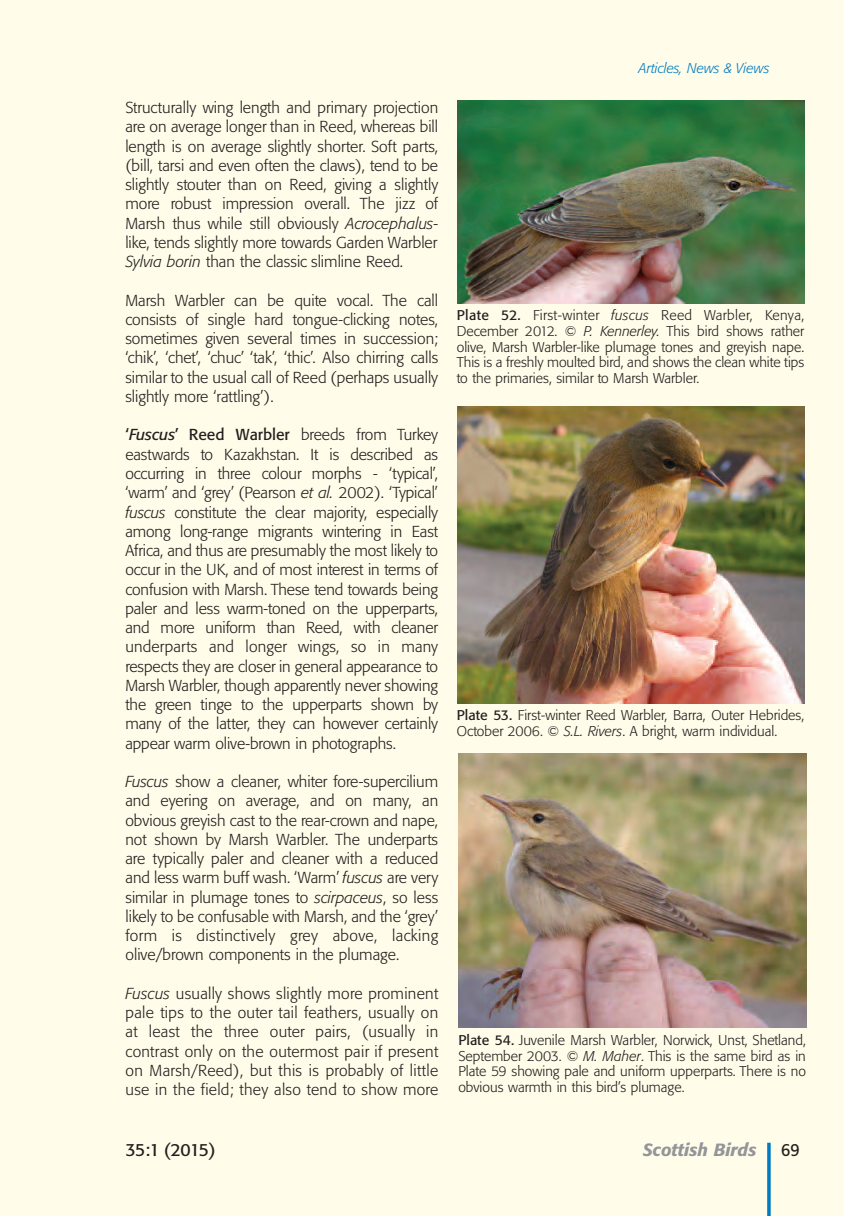
<style>
.page{position:relative;width:844px;height:1216px;background:#fff}
.page>*{position:absolute;margin:0;border:0;box-sizing:border-box;transform-origin:0 0}
.t1{font:italic 500 17.5px "Formata BQ";color:#939598}
.t2{font:17.5px "Formata BQ";letter-spacing:-.03em;color:#231f20}
.t3{font:17.5px "Formata BQ";letter-spacing:-.03em;color:#231f20;scale:.9 1}
.t4{font:300 15.75px/19.2px "Formata BQ";color:#231f20;text-align:justify}
.t5{font:300 14px/15.8px "Formata BQ";color:#231f20;text-align:justify}
.t6{font:italic 300 14px "Formata BQ";color:#007cc2}
.s1{font-style:italic}
.s2{font-weight:400}
.s3{font-weight:400;font-style:italic}
</style>
<div class="page">
<div style="left:0;top:0;width:843px;height:1215px;background:#fffde9"></div>
<hr style="left:767px;top:1142px;width:3px;height:73px;background:#007cc2">
<img style="left:457px;top:100px;width:347px;height:203px">
<img style="left:457px;top:406px;width:347px;height:297px">
<img style="left:458px;top:754px;width:348px;height:273px">
<p class="t4" style="left:125px;top:99px;width:314px">Structurally wing length and primary projection are on average longer than in Reed, whereas bill length is on average slightly shorter. Soft parts, (bill, tarsi and even often the claws), tend to be slightly stouter than on Reed, giving a slightly more robust impression overall. The jizz of Marsh thus while still obviously <span class="s1">Acrocephalus&shy;</span>like, tends slightly more towards Garden Warbler <span class="s1">Sylvia borin</span> than the classic slimline Reed.</p>
<p class="t4" style="left:125px;top:292px;width:314px">Marsh Warbler can be quite vocal. The call consists of single hard tongue-clicking notes, sometimes given several times in succession; ‘chik’, ‘chet’, ‘chuc’ ‘tak’, ‘thic’. Also chirring calls similar to the usual call of Reed (perhaps usually slightly more ‘rattling’).</p>
<p class="t4" style="left:125px;top:426px;width:314px"><span class="s2">‘</span><span class="s3">Fuscus</span><span class="s2">’ Reed Warbler</span> breeds from Turkey eastwards to Kazakhstan. It is described as occurring in three colour morphs - ‘typical’, ‘warm’ and ‘grey’ (Pearson <span class="s1">et al.</span> 2002). ‘Typical’ <span class="s1">fuscus</span> constitute the clear majority, especially among long-range migrants wintering in East Africa, and thus are presumably the most likely to occur in the UK, and of most interest in terms of confusion with Marsh. These tend towards being paler and less warm-toned on the upperparts, and more uniform than Reed, with cleaner underparts and longer wings, so in many respects they are closer in general appearance to Marsh Warbler, though apparently never showing the green tinge to the upperparts shown by many of the latter, they can however certainly appear warm olive-brown in photographs.</p>
<p class="t4" style="left:125px;top:773px;width:314px"><span class="s1">Fuscus</span> show a cleaner, whiter fore-supercilium and eyering on average, and on many, an obvious greyish cast to the rear-crown and nape, not shown by Marsh Warbler. The underparts are typically paler and cleaner with a reduced and less warm buff wash. ‘Warm’ <span class="s1">fuscus</span> are very similar in plumage tones to <span class="s1">scirpaceus</span>, so less likely to be confusable with Marsh, and the ‘grey’ form is distinctively grey above, lacking olive/brown components in the plumage.</p>
<p class="t4" style="left:125px;top:984px;width:314px"><span class="s1">Fuscus</span> usually shows slightly more prominent pale tips to the outer tail feathers, usually on at least the three outer pairs, (usually in contrast only on the outermost pair if present on Marsh/Reed), but this is probably of little use in the field; they also tend to show more</p>
<p class="t2" style="left:125px;top:1141px;width:92px">35:1 (2015)</p>
<p class="t6" style="left:638px;top:62px;width:132px">Articles, News &amp; Views</p>
<p class="t5" style="left:456px;top:308px;width:349px"><span class="s2">Plate 52.</span> First-winter <span class="s1">fuscus</span> Reed Warbler, Kenya, December 2012. © <span class="s1">P. Kennerley.</span> This bird shows rather olive, Marsh Warbler-like plumage tones and greyish nape.<br>This is a freshly moulted bird, and shows the clean white tips to the primaries, similar to Marsh Warbler.</p>
<p class="t5" style="left:456px;top:708px;width:349px"><span class="s2">Plate 53.</span> First-winter Reed Warbler, Barra, Outer Hebrides,<br>October 2006. © <span class="s1">S.L. Rivers</span>. A bright, warm individual.</p>
<p class="t5" style="left:458px;top:1033px;width:349px"><span class="s2">Plate 54.</span> Juvenile Marsh Warbler, Norwick, Unst, Shetland, September 2003. © <span class="s1">M. Maher</span>. This is the same bird as in Plate 59 showing pale and uniform upperparts. There is no obvious warmth in this bird’s plumage.</p>
<p class="t1" style="left:642px;top:1141px;width:115px">Scottish Birds</p>
<p class="t3" style="left:781px;top:1141px;width:22px">69</p>
</div>
